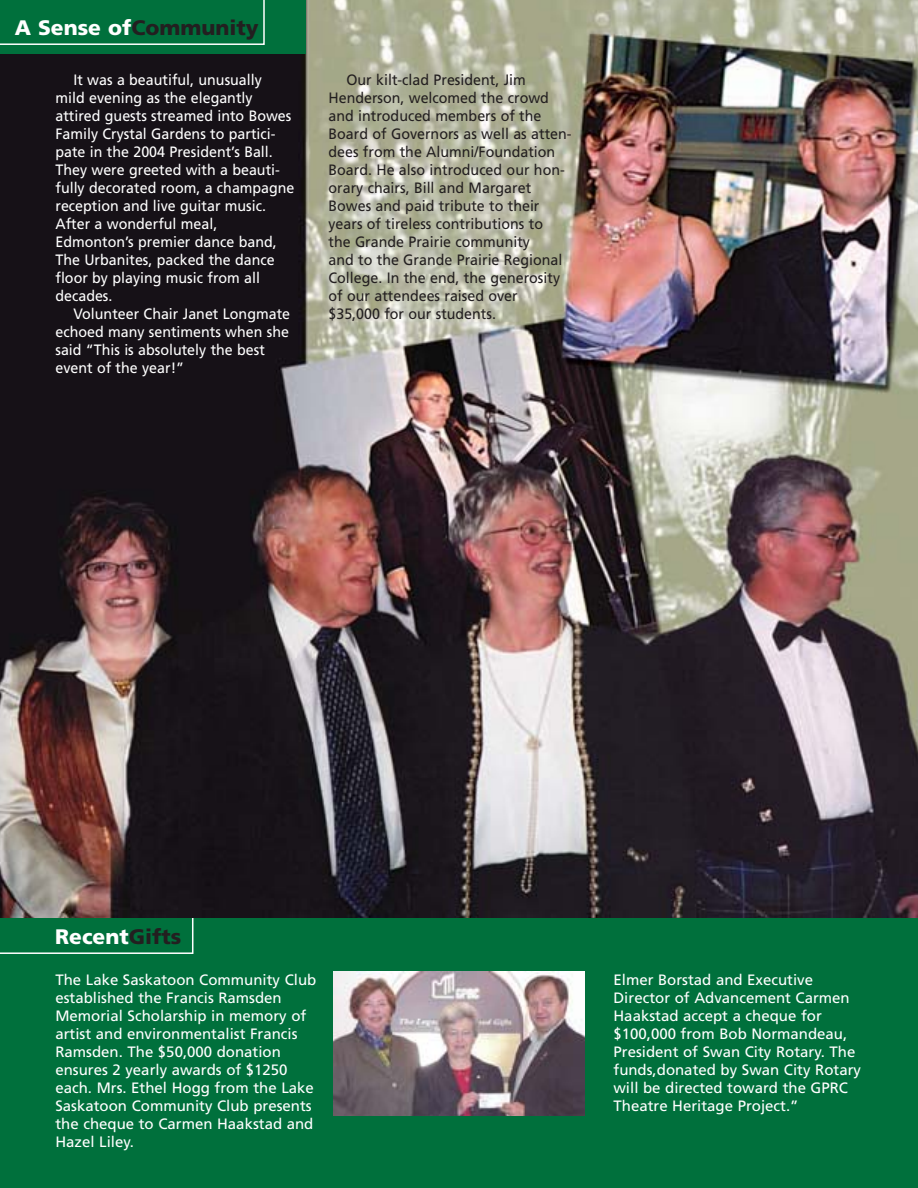
<style>
.page{position:relative;width:918px;height:1188px;background:#fff}
.page>*{position:absolute;margin:0;border:0;box-sizing:border-box;transform-origin:0 0}
.t1{font:900 21px "Frutiger";color:#231f20}
.t2{font:900 21px "Frutiger";color:#fff}
.t3{font:15px/18px "Frutiger";color:#fff}
.t4{font:15px/18px "Frutiger";color:#fff;scale:.95 1}
.t5{font:15px/18px "Frutiger";color:#231f20;scale:.95 1}
.s1{color:#fff}
.s2{color:#231f20}
</style>
<div class="page">
<div style="left:0;top:918px;width:918px;height:270px;background:#00703c"></div>
<svg style="left:0;top:918px;width:193px;height:36px"></svg>
<img style="left:333px;top:972px;width:252px;height:144px">
<img style="left:0;top:0;width:918px;height:918px">
<div style="left:0;top:0;width:306px;height:54px;background:#00703c"></div>
<svg style="left:0;top:0;width:265px;height:45px"></svg>
<h1 class="t1" style="left:15px;top:19px;width:246px"><span class="s1">A Sense of</span>Community</h1>
<p class="t4" style="left:55px;top:72px;width:253px;text-indent:18px">It was a beautiful, unusually mild evening as the elegantly attired guests streamed into Bowes<br>Family Crystal Gardens to partici&shy;pate in the 2004 President’s Ball.<br>They were greeted with a beauti&shy;fully decorated room, a champagne reception and live guitar music.<br>After a wonderful meal,<br>Edmonton’s premier dance band,<br>The Urbanites, packed the dance floor by playing music from all decades.</p>
<p class="t4" style="left:55px;top:306px;width:249px;text-indent:18px">Volunteer Chair Janet Longmate echoed many sentiments when she said “This is absolutely the best event of the year!”</p>
<p class="t5" style="left:328px;top:72px;width:257px;text-indent:18px">Our kilt-clad President, Jim<br>Henderson, welcomed the crowd and introduced members of the<br>Board of Governors as well as atten&shy;dees from the Alumni/Foundation<br>Board. He also introduced our hon&shy;orary chairs, Bill and Margaret<br>Bowes and paid tribute to their years of tireless contributions to<br>the Grande Prairie community<br>and to the Grande Prairie Regional<br>College. In the end, the generosity of our attendees raised over $35,000 for our students.</p>
<h1 class="t2" style="left:55px;top:928px;width:127px">Recent<span class="s2">Gifts</span></h1>
<p class="t3" style="left:55px;top:972px;width:262px">The Lake Saskatoon Community Club established the Francis Ramsden<br>Memorial Scholarship in memory of artist and environmentalist Francis<br>Ramsden. The $50,000 donation ensures 2 yearly awards of $1250 each. Mrs. Ethel Hogg from the Lake<br>Saskatoon Community Club presents the cheque to Carmen Haakstad and<br>Hazel Liley.</p>
<p class="t3" style="left:614px;top:972px;width:249px">Elmer Borstad and Executive<br>Director of Advancement Carmen<br>Haakstad accept a cheque for $100,000 from Bob Normandeau,<br>President of Swan City Rotary. The funds,donated by Swan City Rotary will be directed toward the GPRC<br>Theatre Heritage Project.”</p>
</div>
